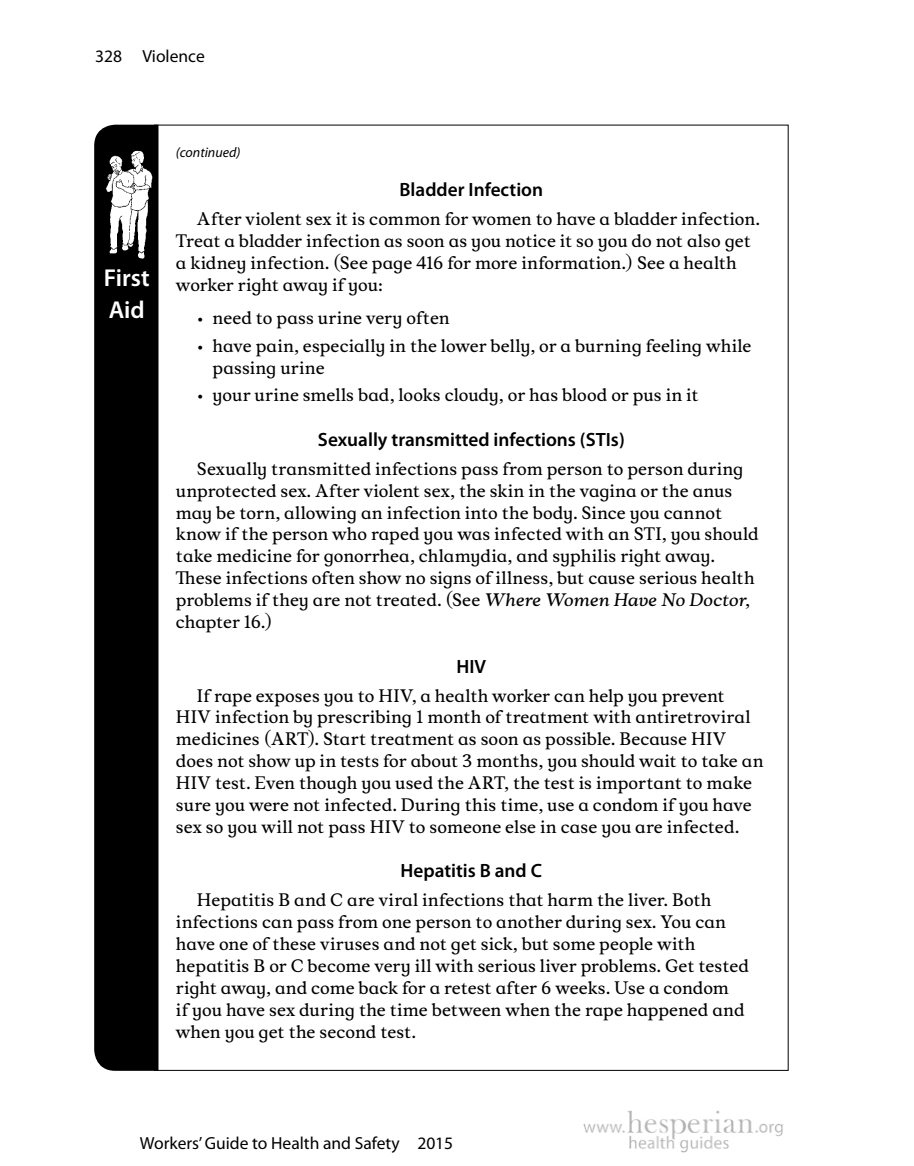
<style>
.page{position:relative;width:914px;height:1166px;background:#fff}
.page>*{position:absolute;margin:0;border:0;box-sizing:border-box;transform-origin:0 0}
.t1{font:600 24.5px/31.5px "Myriad Pro";color:#fff}
.t2{font:600 19.25px "Myriad Pro";color:#000}
.t3{font:17.5px "Myriad Pro";color:#000}
.t4{font:16.62px/21.9px "Musee Alt";color:#000}
.t5{font:italic 14px "Myriad Pro";color:#000}
.s1{font-size:17.5px}
.s2{font-family:"Musee";font-style:italic}
</style>
<div class="page">
<div style="left:94px;top:125px;width:64px;height:945px;background:#000"></div>
<img style="left:102px;top:152px;width:50px;height:106px">
<div style="left:99px;top:149px;width:56px;height:112px;border:2px solid #000"></div>
<img style="left:583px;top:1110px;width:200px;height:42px">
<p class="t3" style="left:95px;top:47px;width:111px">328 Violence</p>
<h1 class="t1" style="left:104px;top:262px;width:47px">First<br>Aid</h1>
<p class="t5" style="left:176px;top:144px;width:66px">(continued)</p>
<p class="t2" style="left:399px;top:178px;width:145px">Bladder Infection</p>
<p class="t4" style="left:176px;top:209px;width:585px;text-indent:21px">After violent sex it is common for women to have a bladder infection.<br>Treat a bladder infection as soon as you notice it so you do not also get a kidney infection. (See page 416 for more information.) See a health worker right away if you:</p>
<p class="t4" style="left:197px;top:308px;width:254px"><span class="s1">•</span> need to pass urine very often</p>
<p class="t4" style="left:212px;top:335px;width:540px;text-indent:-16px"><span class="s1">•</span> have pain, especially in the lower belly, or a burning feeling while passing urine</p>
<p class="t4" style="left:197px;top:385px;width:503px"><span class="s1">•</span> your urine smells bad, looks cloudy, or has blood or pus in it</p>
<p class="t2" style="left:318px;top:427px;width:308px">Sexually transmitted infections (STIs)</p>
<p class="t4" style="left:176px;top:458px;width:584px;text-indent:21px">Sexually transmitted infections pass from person to person during unprotected sex. After violent sex, the skin in the vagina or the anus may be torn, allowing an infection into the body. Since you cannot know if the person who raped you was infected with an STI, you should take medicine for gonorrhea, chlamydia, and syphilis right away.<br>These infections often show no signs of illness, but cause serious health problems if they are not treated. (See <span class="s2">Where Women Have No Doctor</span>, chapter 16.)</p>
<p class="t2" style="left:456px;top:654px;width:31px">HIV</p>
<p class="t4" style="left:176px;top:685px;width:589px;text-indent:21px">If rape exposes you to HIV, a health worker can help you prevent HIV infection by prescribing 1 month of treatment with antiretroviral medicines (ART). Start treatment as soon as possible. Because HIV does not show up in tests for about 3 months, you should wait to take an HIV test. Even though you used the ART, the test is important to make sure you were not infected. During this time, use a condom if you have sex so you will not pass HIV to someone else in case you are infected.</p>
<p class="t2" style="left:400px;top:858px;width:143px">Hepatitis B and C</p>
<p class="t4" style="left:176px;top:889px;width:574px;text-indent:21px">Hepatitis B and C are viral infections that harm the liver. Both infections can pass from one person to another during sex. You can have one of these viruses and not get sick, but some people with hepatitis B or C become very ill with serious liver problems. Get tested right away, and come back for a retest after 6 weeks. Use a condom<br>if you have sex during the time between when the rape happened and when you get the second test.</p>
<p class="t3" style="left:140px;top:1133px;width:315px">Workers’ Guide to Health and Safety 2015</p>
</div>
